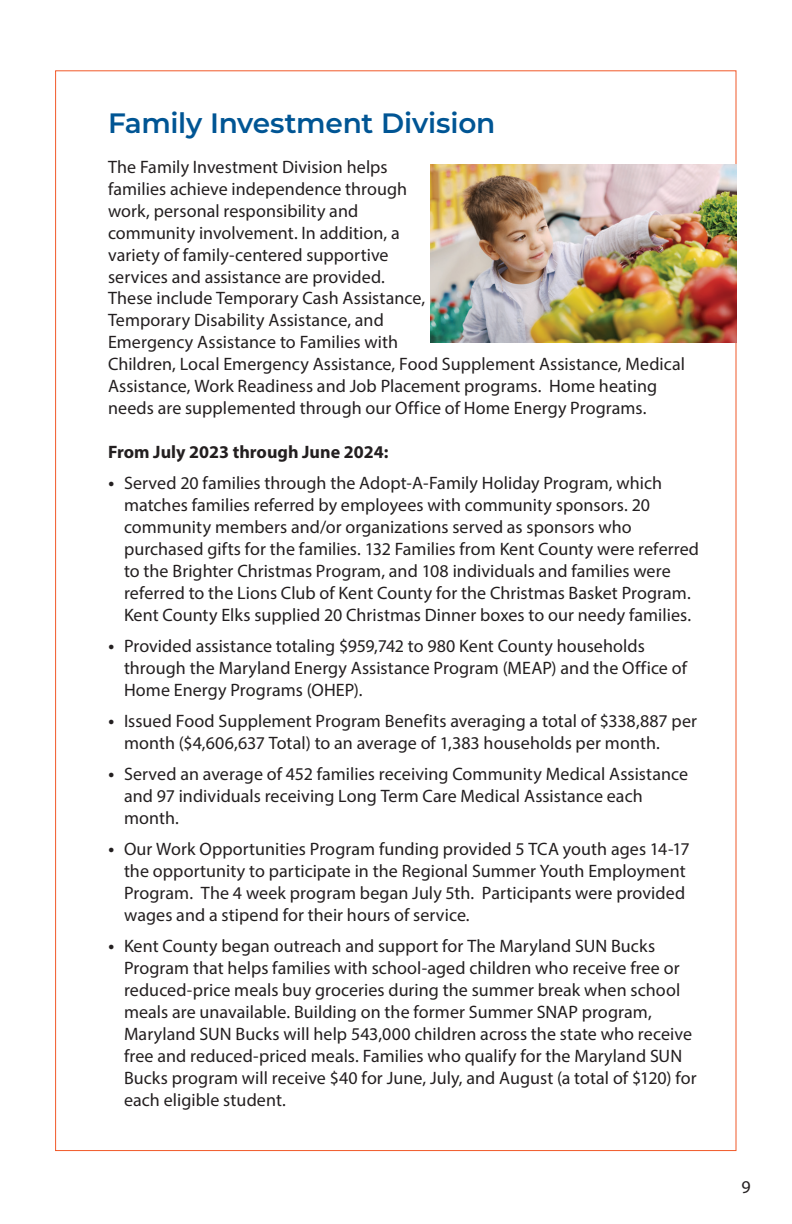
<style>
.page{position:relative;width:792px;height:1224px;background:#fff}
.page>*{position:absolute;margin:0;border:0;box-sizing:border-box;transform-origin:0 0}
.t1{font:600 28px "Montserrat";letter-spacing:-.01em;color:#005594}
.t2{font:18px/22px "Myriad Pro";letter-spacing:.005em;color:#231f20}
.t3{font:700 18px "Myriad Pro";color:#231f20}
.s1{font-family:"Montserrat";font-weight:700}
</style>
<div class="page">
<img style="left:431px;top:165px;width:305px;height:177px">
<h1 class="t1" style="left:108px;top:103px;width:389px">Family Investment Division</h1>
<p class="t2" style="left:108px;top:155px;width:579px">The Family Investment Division helps<br>families achieve independence through<br>work, personal responsibility and<br>community involvement. In addition, a<br>variety of family-centered supportive<br>services and assistance are provided.<br>These include Temporary Cash Assistance,<br>Temporary Disability Assistance, and<br>Emergency Assistance to Families with<br>Children, Local Emergency Assistance, Food Supplement Assistance, Medical Assistance, Work Readiness and Job Placement programs. Home heating needs are supplemented through our Office of Home Energy Programs.</p>
<p class="t3" style="left:108px;top:441px;width:282px">From July 2023 through June 2024:</p>
<p class="t2" style="left:124px;top:472px;width:577px;text-indent:-16px"><span class="s1">•</span> Served 20 families through the Adopt-A-Family Holiday Program, which matches families referred by employees with community sponsors. 20 community members and/or organizations served as sponsors who purchased gifts for the families. 132 Families from Kent County were referred to the Brighter Christmas Program, and 108 individuals and families were referred to the Lions Club of Kent County for the Christmas Basket Program.<br>Kent County Elks supplied 20 Christmas Dinner boxes to our needy families.</p>
<p class="t2" style="left:124px;top:635px;width:565px;text-indent:-16px"><span class="s1">•</span> Provided assistance totaling $959,742 to 980 Kent County households through the Maryland Energy Assistance Program (MEAP) and the Office of<br>Home Energy Programs (OHEP).</p>
<p class="t2" style="left:124px;top:710px;width:575px;text-indent:-16px"><span class="s1">•</span> Issued Food Supplement Program Benefits averaging a total of $338,887 per month ($4,606,637 Total) to an average of 1,383 households per month.</p>
<p class="t2" style="left:124px;top:763px;width:566px;text-indent:-16px"><span class="s1">•</span> Served an average of 452 families receiving Community Medical Assistance and 97 individuals receiving Long Term Care Medical Assistance each month.</p>
<p class="t2" style="left:124px;top:838px;width:567px;text-indent:-16px"><span class="s1">•</span> Our Work Opportunities Program funding provided 5 TCA youth ages 14-17 the opportunity to participate in the Regional Summer Youth Employment Program. The 4 week program began July 5th. Participants were provided wages and a stipend for their hours of service.</p>
<p class="t2" style="left:124px;top:935px;width:574px;text-indent:-16px"><span class="s1">•</span> Kent County began outreach and support for The Maryland SUN Bucks Program that helps families with school-aged children who receive free or reduced-price meals buy groceries during the summer break when school meals are unavailable. Building on the former Summer SNAP program, Maryland SUN Bucks will help 543,000 children across the state who receive free and reduced-priced meals. Families who qualify for the Maryland SUN Bucks program will receive $40 for June, July, and August (a total of $120) for each eligible student.</p>
<p class="t2" style="left:741px;top:1176px;width:11px">9</p>
</div>
